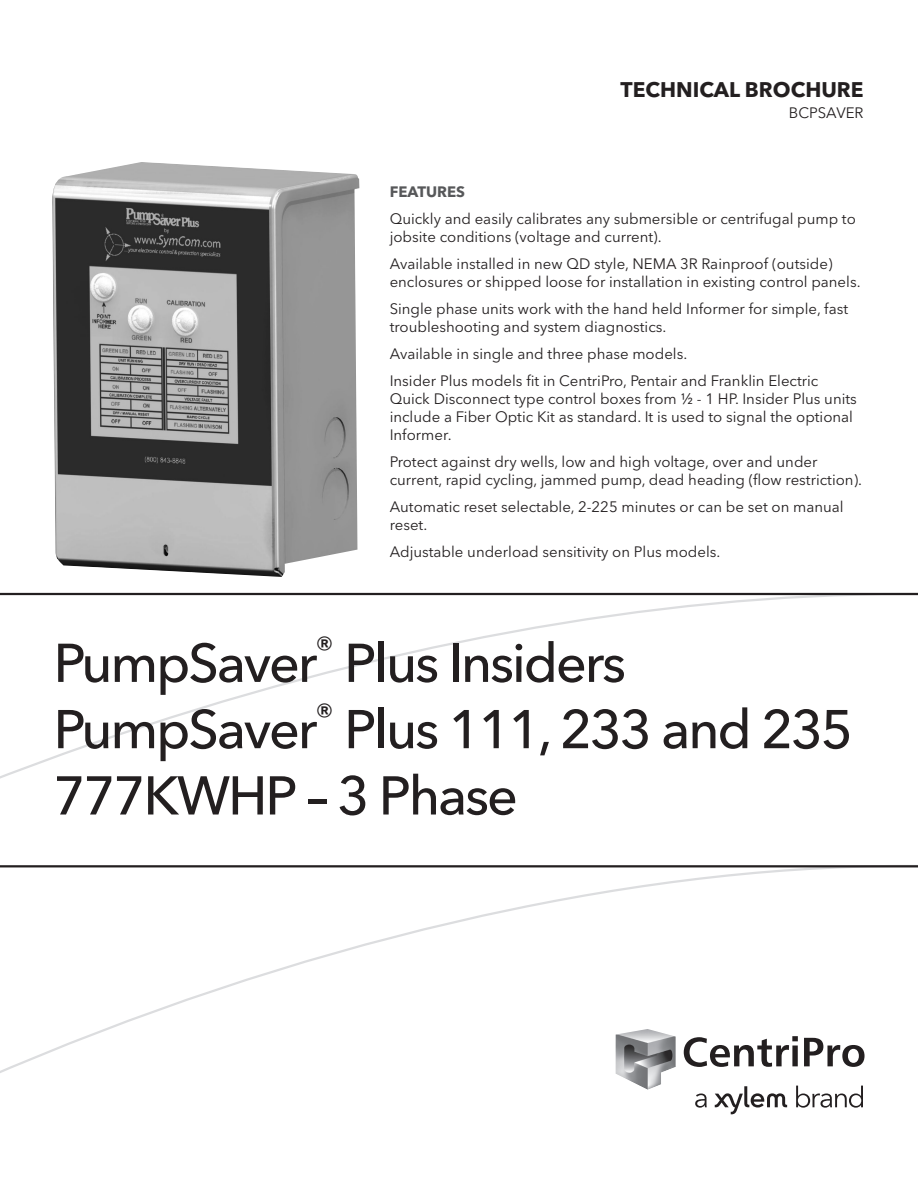
<style>
.page{position:relative;width:918px;height:1188px;background:#fff}
.page>*{position:absolute;margin:0;border:0;box-sizing:border-box;transform-origin:0 0}
.t1{font:500 54px "Avenir Next LT Pro";letter-spacing:-.04em;color:#231f20}
.t2{font:700 21px "Avenir Next LT Pro";color:#231f20}
.t3{font:15px/18px "Avenir Next LT Pro";color:#231f20}
.t4{font:700 15px "Avenir Next LT Pro";color:#57585a}
</style>
<div class="page">
<img style="left:52px;top:162px;width:307px;height:415px">
<svg style="left:0;top:592px;width:918px;height:482px"></svg>
<hr style="left:0;top:593px;width:918px;height:2px;background:#231f20">
<hr style="left:0;top:865px;width:918px;height:2px;background:#231f20">
<svg style="left:684px;top:1036px;width:114px;height:31px"></svg>
<svg style="left:804px;top:1038px;width:61px;height:29px"></svg>
<svg style="left:695px;top:1094px;width:12px;height:14px"></svg>
<svg style="left:796px;top:1086px;width:67px;height:22px"></svg>
<svg style="left:715px;top:1086px;width:72px;height:28px"></svg>
<img style="left:616px;top:1029px;width:60px;height:61px">
<p class="t2" style="left:621px;top:77px;width:244px">TECHNICAL BROCHURE</p>
<p class="t3" style="left:789px;top:104px;width:76px">BCPSAVER</p>
<p class="t4" style="left:390px;top:182px;width:77px">FEATURES</p>
<p class="t3" style="left:390px;top:210px;width:468px">Quickly and easily calibrates any submersible or centrifugal pump to jobsite conditions (voltage and current).</p>
<p class="t3" style="left:390px;top:255px;width:472px">Available installed in new QD style, NEMA 3R Rainproof (outside) enclosures or shipped loose for installation in existing control panels.</p>
<p class="t3" style="left:390px;top:300px;width:460px">Single phase units work with the hand held Informer for simple, fast troubleshooting and system diagnostics.</p>
<p class="t3" style="left:390px;top:345px;width:299px">Available in single and three phase models.</p>
<p class="t3" style="left:390px;top:372px;width:469px">Insider Plus models fit in CentriPro, Pentair and Franklin Electric Quick Disconnect type control boxes from ½ - 1 HP. Insider Plus units include a Fiber Optic Kit as standard. It is used to signal the optional Informer.</p>
<p class="t3" style="left:390px;top:453px;width:474px">Protect against dry wells, low and high voltage, over and under current, rapid cycling, jammed pump, dead heading (flow restriction).</p>
<p class="t3" style="left:390px;top:498px;width:455px">Automatic reset selectable, 2-225 minutes or can be set on manual reset.</p>
<p class="t3" style="left:390px;top:543px;width:332px">Adjustable underload sensitivity on Plus models.</p>
<p class="t1" style="left:54px;top:631px;width:574px">PumpSaver<sup>®</sup> Plus Insiders</p>
<p class="t1" style="left:54px;top:697px;width:801px">PumpSaver<sup>®</sup> Plus 111, 233 and 235</p>
<p class="t1" style="left:54px;top:763px;width:466px">777KWHP – 3 Phase</p>
</div>
